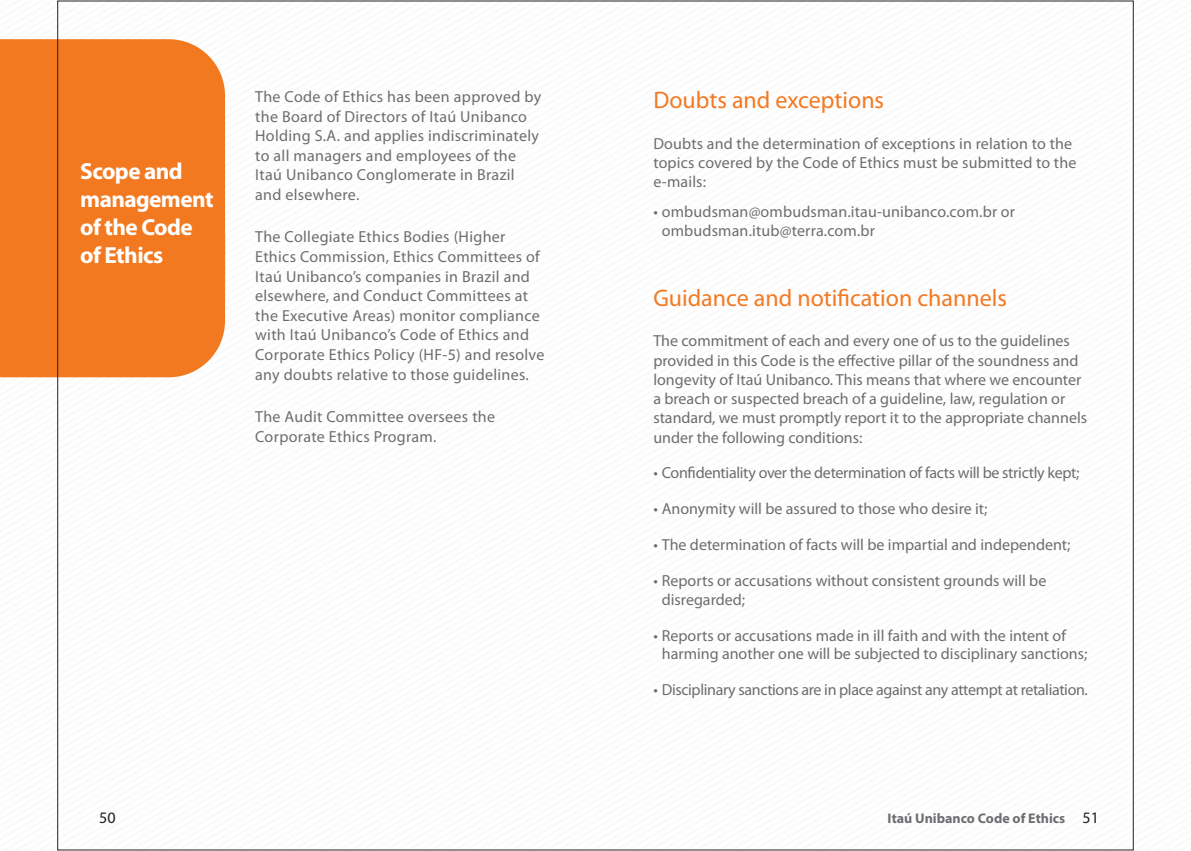
<style>
.page{position:relative;width:1191px;height:851px;background:#fff}
.page>*{position:absolute;margin:0;border:0;box-sizing:border-box;transform-origin:0 0}
.t1{font:24px "Myriad Pro";color:#f37921}
.t2{font:700 23.2px/28px "Myriad Pro";letter-spacing:-.025em;color:#fff}
.t3{font:16px/19.6px "Myriad Pro";letter-spacing:.005em;color:#6c6d70}
.t4{font:16px "Myriad Pro";letter-spacing:-.025em;color:#6c6d70}
.t5{font:16px "Myriad Pro";letter-spacing:-.02em;color:#6c6d70}
.t6{font:16px "Myriad Pro";color:#231f20}
.t7{font:700 14px "Myriad Pro";color:#6c6d70}
.s1{font-weight:400;font-size:16px;color:#231f20}
</style>
<div class="page">
<div style="left:0;top:39px;width:225px;height:338px;background:#f37921"></div>
<h2 class="t2" style="left:80px;top:156px;width:135px">Scope and management of the Code of Ethics</h2>
<p class="t3" style="left:255px;top:86px;width:287px">The Code of Ethics has been approved by the Board of Directors of Itaú Unibanco Holding S.A. and applies indiscriminately to all managers and employees of the Itaú Unibanco Conglomerate in Brazil and elsewhere.</p>
<p class="t3" style="left:255px;top:227px;width:291px">The Collegiate Ethics Bodies (Higher Ethics Commission, Ethics Committees of Itaú Unibanco’s companies in Brazil and elsewhere, and Conduct Committees at the Executive Areas) monitor compliance with Itaú Unibanco’s Code of Ethics and Corporate Ethics Policy (HF-5) and resolve any doubts relative to those guidelines.</p>
<p class="t3" style="left:255px;top:406px;width:241px">The Audit Committee oversees the<br>Corporate Ethics Program.</p>
<h1 class="t1" style="left:653px;top:85px;width:232px">Doubts and exceptions</h1>
<p class="t3" style="left:653px;top:133px;width:424px">Doubts and the determination of exceptions in relation to the topics covered by the Code of Ethics must be submitted to the e-mails:</p>
<p class="t3" style="left:662px;top:202px;width:355px;line-height:18.8px;text-indent:-9px">• ombudsman@ombudsman.itau-unibanco.com.br or ombudsman.itub@terra.com.br</p>
<h1 class="t1" style="left:653px;top:283px;width:355px">Guidance and notification channels</h1>
<p class="t3" style="left:653px;top:331px;width:435px">The commitment of each and every one of us to the guidelines provided in this Code is the effective pillar of the soundness and longevity of Itaú Unibanco. This means that where we encounter a breach or suspected breach of a guideline, law, regulation or standard, we must promptly report it to the appropriate channels under the following conditions:</p>
<p class="t5" style="left:653px;top:463px;width:427px">• Confidentiality over the determination of facts will be strictly kept;</p>
<p class="t3" style="left:653px;top:498px;width:336px">• Anonymity will be assured to those who desire it;</p>
<p class="t3" style="left:653px;top:534px;width:419px">• The determination of facts will be impartial and independent;</p>
<p class="t3" style="left:662px;top:570px;width:386px;line-height:18.8px;text-indent:-8px">• Reports or accusations without consistent grounds will be disregarded;</p>
<p class="t3" style="left:662px;top:625px;width:427px;line-height:18.8px;text-indent:-8px">• Reports or accusations made in ill faith and with the intent of harming another one will be subjected to disciplinary sanctions;</p>
<p class="t4" style="left:653px;top:679px;width:436px">• Disciplinary sanctions are in place against any attempt at retaliation.</p>
<p class="t6" style="left:99px;top:807px;width:18px">50</p>
<p class="t7" style="left:887px;top:808px;width:213px">Itaú Unibanco Code of Ethics <span class="s1">51</span></p>
</div>
